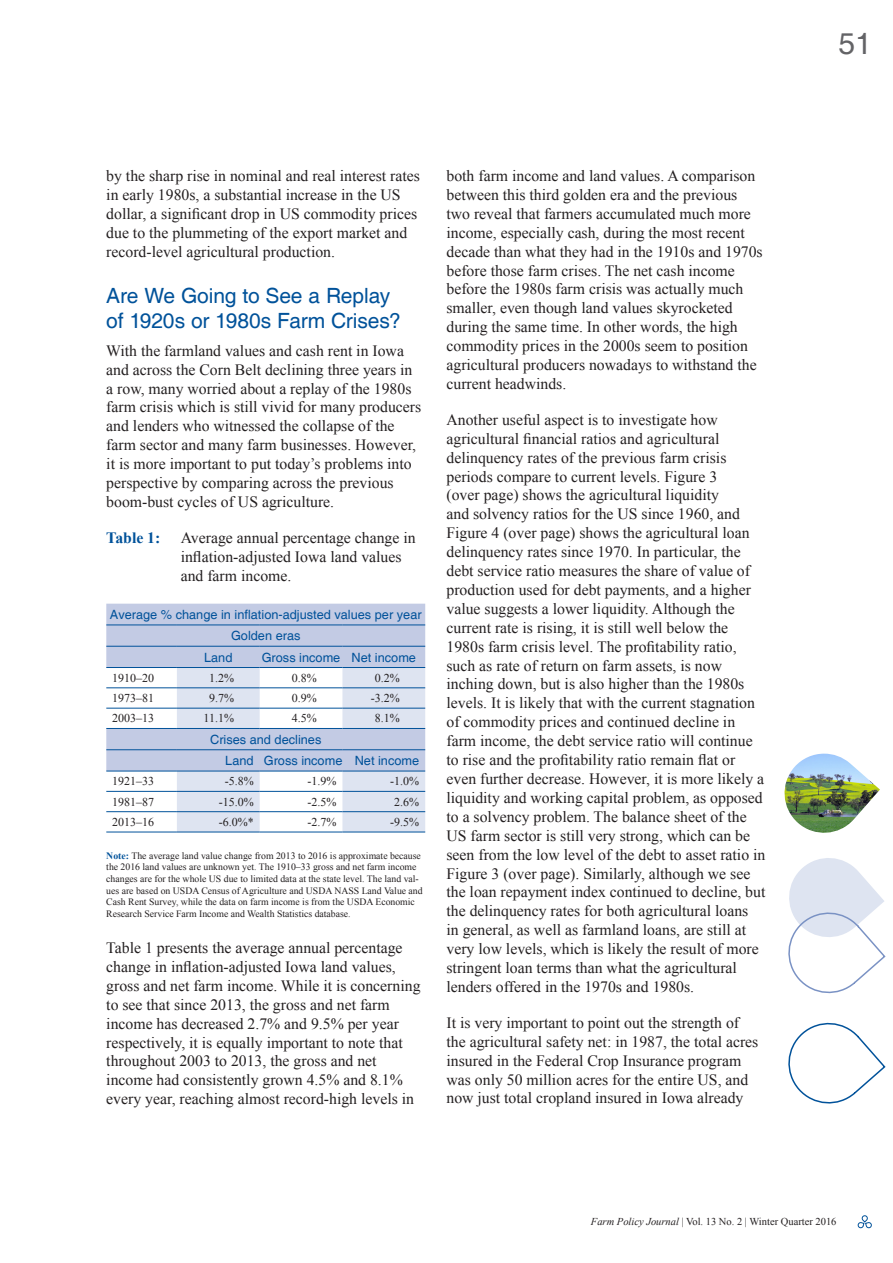
<style>
.page{position:relative;width:893px;height:1263px;background:#fff}
.page>*{position:absolute;margin:0;border:0;box-sizing:border-box;transform-origin:0 0}
.t1{font:30px "Helvetica";color:#636366}
.Heading_1{font:21px/25.2px "Helvetica";letter-spacing:-.005em;color:#01529a}
.Body_Text{font:15.75px/18.9px "Times New Roman";color:#231f20}
.figure_title{font:15.75px/18.9px "Times New Roman";color:#231f20}
.figure_title-2{font:700 15.75px "Times New Roman";color:#01529a}
.Table_Header{font:12.75px "Helvetica";color:#01529a}
.Table_Body_Text{font:12px "Times New Roman";color:#231f20}
.t2{font:10.5px "Times New Roman";color:#231f20}
.Source{font:9.75px/11.7px "Times New Roman";color:#231f20}
.s1{font-weight:700;color:#01529a}
.s2{font-style:italic}
</style>
<div class="page">
<svg style="left:858px;top:1215px;width:14px;height:13px"></svg>
<img style="left:784px;top:754px;width:96px;height:79px">
<svg style="left:788px;top:858px;width:98px;height:136px"></svg>
<svg style="left:788px;top:1022px;width:98px;height:82px"></svg>
<svg style="left:106px;top:604px;width:319px;height:167px;background:#c9d1e7"></svg>
<svg style="left:177px;top:668px;width:248px;height:164px"></svg>
<hr style="left:106px;top:624px;width:71px;height:1px;background:#01529a">
<hr style="left:177px;top:624px;width:83px;height:1px;background:#01529a">
<hr style="left:260px;top:624px;width:82px;height:1px;background:#01529a">
<hr style="left:342px;top:624px;width:83px;height:1px;background:#01529a">
<hr style="left:106px;top:646px;width:71px;height:1px;background:#01529a">
<hr style="left:177px;top:646px;width:83px;height:1px;background:#01529a">
<hr style="left:260px;top:646px;width:82px;height:1px;background:#01529a">
<hr style="left:342px;top:646px;width:83px;height:1px;background:#01529a">
<hr style="left:106px;top:667px;width:71px;height:1px;background:#01529a">
<hr style="left:177px;top:667px;width:83px;height:1px;background:#01529a">
<hr style="left:260px;top:667px;width:82px;height:1px;background:#01529a">
<hr style="left:342px;top:667px;width:83px;height:1px;background:#01529a">
<hr style="left:106px;top:687px;width:71px;height:1px;background:#01529a">
<hr style="left:177px;top:687px;width:83px;height:1px;background:#01529a">
<hr style="left:260px;top:687px;width:82px;height:1px;background:#01529a">
<hr style="left:342px;top:687px;width:83px;height:1px;background:#01529a">
<hr style="left:106px;top:708px;width:71px;height:1px;background:#01529a">
<hr style="left:177px;top:708px;width:83px;height:1px;background:#01529a">
<hr style="left:260px;top:708px;width:82px;height:1px;background:#01529a">
<hr style="left:342px;top:708px;width:83px;height:1px;background:#01529a">
<hr style="left:106px;top:728px;width:71px;height:1px;background:#01529a">
<hr style="left:177px;top:728px;width:83px;height:1px;background:#01529a">
<hr style="left:260px;top:728px;width:82px;height:1px;background:#01529a">
<hr style="left:342px;top:728px;width:83px;height:1px;background:#01529a">
<hr style="left:106px;top:749px;width:71px;height:1px;background:#01529a">
<hr style="left:177px;top:749px;width:83px;height:1px;background:#01529a">
<hr style="left:260px;top:749px;width:82px;height:1px;background:#01529a">
<hr style="left:342px;top:749px;width:83px;height:1px;background:#01529a">
<hr style="left:106px;top:771px;width:71px;height:1px;background:#01529a">
<hr style="left:177px;top:771px;width:83px;height:1px;background:#01529a">
<hr style="left:260px;top:771px;width:82px;height:1px;background:#01529a">
<hr style="left:342px;top:771px;width:83px;height:1px;background:#01529a">
<hr style="left:106px;top:791px;width:71px;height:1px;background:#01529a">
<hr style="left:177px;top:791px;width:83px;height:1px;background:#01529a">
<hr style="left:260px;top:791px;width:82px;height:1px;background:#01529a">
<hr style="left:342px;top:791px;width:83px;height:1px;background:#01529a">
<hr style="left:106px;top:811px;width:71px;height:1px;background:#01529a">
<hr style="left:177px;top:811px;width:83px;height:1px;background:#01529a">
<hr style="left:260px;top:811px;width:82px;height:1px;background:#01529a">
<hr style="left:342px;top:811px;width:83px;height:1px;background:#01529a">
<hr style="left:106px;top:832px;width:71px;height:1px;background:#01529a">
<hr style="left:177px;top:832px;width:83px;height:1px;background:#01529a">
<hr style="left:260px;top:832px;width:82px;height:1px;background:#01529a">
<hr style="left:342px;top:832px;width:83px;height:1px;background:#01529a">
<h1 class="t1" style="left:838px;top:26px;width:35px">51</h1>
<p class="Body_Text" style="left:106px;top:166px;width:315px">by the sharp rise in nominal and real interest rates in early 1980s, a substantial increase in the US dollar, a significant drop in US commodity prices due to the plummeting of the export market and record-level agricultural production.</p>
<p class="Heading_1" style="left:106px;top:284px;width:296px">Are We Going to See a Replay of 1920s or 1980s Farm Crises?</p>
<p class="Body_Text" style="left:106px;top:341px;width:316px">With the farmland values and cash rent in Iowa and across the Corn Belt declining three years in a row, many worried about a replay of the 1980s farm crisis which is still vivid for many producers and lenders who witnessed the collapse of the farm sector and many farm businesses. However, it is more important to put today’s problems into perspective by comparing across the previous boom-bust cycles of US agriculture.</p>
<p class="figure_title-2" style="left:106px;top:527px;width:56px">Table 1:</p>
<p class="figure_title" style="left:181px;top:528px;width:236px">Average annual percentage change in inflation-adjusted Iowa land values and farm income.</p>
<p class="Table_Header" style="left:110px;top:607px;width:313px">Average % change in inflation-adjusted values per year</p>
<p class="Table_Header" style="left:231px;top:628px;width:71px">Golden eras</p>
<p class="Table_Header" style="left:204px;top:650px;width:30px">Land</p>
<p class="Table_Header" style="left:262px;top:650px;width:80px">Gross income</p>
<p class="Table_Header" style="left:352px;top:650px;width:66px">Net income</p>
<p class="Table_Body_Text" style="left:112px;top:670px;width:43px">1910–20</p>
<p class="Table_Body_Text" style="left:209px;top:670px;width:26px">1.2%</p>
<p class="Table_Body_Text" style="left:292px;top:670px;width:26px">0.8%</p>
<p class="Table_Body_Text" style="left:375px;top:670px;width:26px">0.2%</p>
<p class="Table_Body_Text" style="left:112px;top:690px;width:43px">1973–81</p>
<p class="Table_Body_Text" style="left:209px;top:690px;width:26px">9.7%</p>
<p class="Table_Body_Text" style="left:292px;top:690px;width:26px">0.9%</p>
<p class="Table_Body_Text" style="left:371px;top:690px;width:30px">-3.2%</p>
<p class="Table_Body_Text" style="left:112px;top:710px;width:43px">2003–13</p>
<p class="Table_Body_Text" style="left:204px;top:710px;width:32px">11.1%</p>
<p class="Table_Body_Text" style="left:292px;top:710px;width:26px">4.5%</p>
<p class="Table_Body_Text" style="left:375px;top:710px;width:26px">8.1%</p>
<p class="Table_Header" style="left:210px;top:732px;width:113px">Crises and declines</p>
<p class="Table_Header" style="left:225px;top:753px;width:30px">Land</p>
<p class="Table_Header" style="left:264px;top:753px;width:80px">Gross income</p>
<p class="Table_Header" style="left:355px;top:753px;width:66px">Net income</p>
<p class="Table_Body_Text" style="left:112px;top:773px;width:43px">1921–33</p>
<p class="Table_Body_Text" style="left:225px;top:773px;width:30px">-5.8%</p>
<p class="Table_Body_Text" style="left:307px;top:773px;width:30px">-1.9%</p>
<p class="Table_Body_Text" style="left:390px;top:773px;width:30px">-1.0%</p>
<p class="Table_Body_Text" style="left:112px;top:794px;width:43px">1981–87</p>
<p class="Table_Body_Text" style="left:219px;top:794px;width:36px">-15.0%</p>
<p class="Table_Body_Text" style="left:307px;top:794px;width:30px">-2.5%</p>
<p class="Table_Body_Text" style="left:394px;top:794px;width:26px">2.6%</p>
<p class="Table_Body_Text" style="left:112px;top:814px;width:43px">2013–16</p>
<p class="Table_Body_Text" style="left:219px;top:814px;width:36px">-6.0%*</p>
<p class="Table_Body_Text" style="left:307px;top:814px;width:30px">-2.7%</p>
<p class="Table_Body_Text" style="left:390px;top:814px;width:30px">-9.5%</p>
<p class="Source" style="left:106px;top:849px;width:318px"><span class="s1">Note:</span> The average land value change from 2013 to 2016 is approximate because the 2016 land values are unknown yet. The 1910–33 gross and net farm income changes are for the whole US due to limited data at the state level. The land val&shy;ues are based on USDA Census of Agriculture and USDA NASS Land Value and Cash Rent Survey, while the data on farm income is from the USDA Economic Research Service Farm Income and Wealth Statistics database.</p>
<p class="Body_Text" style="left:106px;top:938px;width:316px">Table 1 presents the average annual percentage change in inflation-adjusted Iowa land values, gross and net farm income. While it is concerning to see that since 2013, the gross and net farm income has decreased 2.7% and 9.5% per year respectively, it is equally important to note that throughout 2003 to 2013, the gross and net income had consistently grown 4.5% and 8.1% every year, reaching almost record-high levels in</p>
<p class="Body_Text" style="left:446px;top:166px;width:318px">both farm income and land values. A comparison between this third golden era and the previous two reveal that farmers accumulated much more income, especially cash, during the most recent decade than what they had in the 1910s and 1970s before those farm crises. The net cash income before the 1980s farm crisis was actually much smaller, even though land values skyrocketed during the same time. In other words, the high commodity prices in the 2000s seem to position agricultural producers nowadays to withstand the current headwinds.</p>
<p class="Body_Text" style="left:446px;top:410px;width:320px">Another useful aspect is to investigate how agricultural financial ratios and agricultural delinquency rates of the previous farm crisis periods compare to current levels. Figure 3<br>(over page) shows the agricultural liquidity<br>and solvency ratios for the US since 1960, and Figure 4 (over page) shows the agricultural loan delinquency rates since 1970. In particular, the debt service ratio measures the share of value of production used for debt payments, and a higher value suggests a lower liquidity. Although the current rate is rising, it is still well below the 1980s farm crisis level. The profitability ratio, such as rate of return on farm assets, is now inching down, but is also higher than the 1980s levels. It is likely that with the current stagnation of commodity prices and continued decline in farm income, the debt service ratio will continue to rise and the profitability ratio remain flat or even further decrease. However, it is more likely a liquidity and working capital problem, as opposed to a solvency problem. The balance sheet of the US farm sector is still very strong, which can be seen from the low level of the debt to asset ratio in Figure 3 (over page). Similarly, although we see the loan repayment index continued to decline, but the delinquency rates for both agricultural loans<br>in general, as well as farmland loans, are still at very low levels, which is likely the result of more stringent loan terms than what the agricultural lenders offered in the 1970s and 1980s.</p>
<p class="Body_Text" style="left:446px;top:1013px;width:313px">It is very important to point out the strength of the agricultural safety net: in 1987, the total acres insured in the Federal Crop Insurance program was only 50 million acres for the entire US, and now just total cropland insured in Iowa already</p>
<p class="t2" style="left:591px;top:1214px;width:247px"><span class="s2">Farm Policy Journal</span> | Vol. 13 No. 2 | Winter Quarter 2016</p>
</div>
